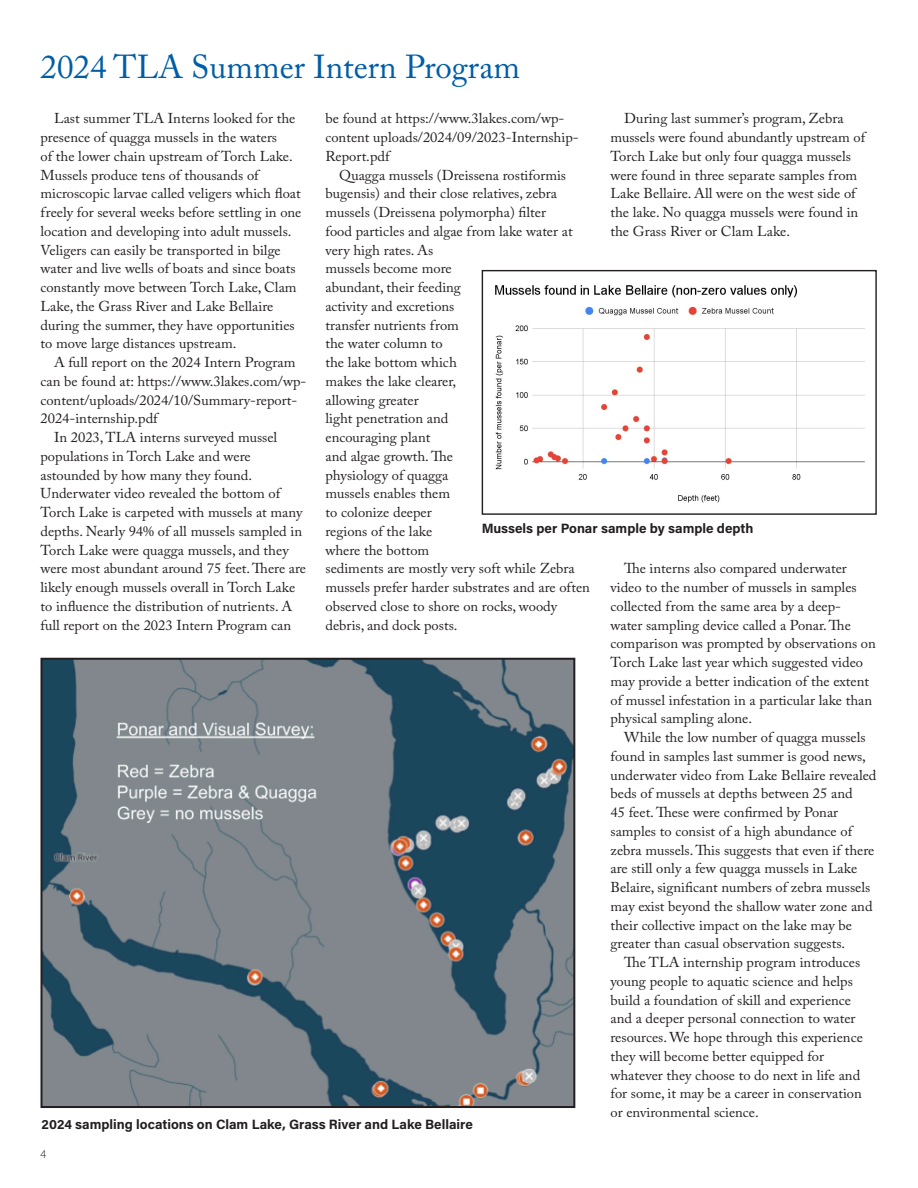
<style>
.page{position:relative;width:918px;height:1188px;background:#fff}
.page>*{position:absolute;margin:0;border:0;box-sizing:border-box;transform-origin:0 0}
.HEADLINE_22pt_BLUE{font:33px "Adobe Caslon Pro";color:#015da6}
.Body_Text{font:14.25px/18.8px "Adobe Caslon Pro";color:#231f20}
.Cutlines{font:13.5px "Acumin Variable Concept";color:#231f20}
.t1{font:300 12px "Myriad Pro";color:#231f20}
</style>
<div class="page">
<img style="left:495px;top:285px;width:370px;height:218px">
<div style="left:482px;top:270px;width:395px;height:245px;border:1px solid #231f20"></div>
<img style="left:43px;top:661px;width:529px;height:444px">
<div style="left:40px;top:658px;width:535px;height:450px;border:2px solid #231f20"></div>
<p class="HEADLINE_22pt_BLUE" style="left:40px;top:48px;width:481px">2024 TLA Summer Intern Program</p>
<p class="Body_Text" style="left:40px;top:109px;width:263px;text-indent:14px">Last summer TLA Interns looked for the presence of quagga mussels in the waters<br>of the lower chain upstream of Torch Lake.<br>Mussels produce tens of thousands of microscopic larvae called veligers which float freely for several weeks before settling in one location and developing into adult mussels.<br>Veligers can easily be transported in bilge water and live wells of boats and since boats constantly move between Torch Lake, Clam Lake, the Grass River and Lake Bellaire during the summer, they have opportunities to move large distances upstream.</p>
<p class="Body_Text" style="left:40px;top:353px;width:267px;text-indent:14px">A full report on the 2024 Intern Program can be found at: https://www.3lakes.com/wp&shy;content/uploads/2024/10/Summary-report-2024-internship.pdf</p>
<p class="Body_Text" style="left:40px;top:428px;width:267px;text-indent:14px">In 2023, TLA interns surveyed mussel populations in Torch Lake and were astounded by how many they found.<br>Underwater video revealed the bottom of Torch Lake is carpeted with mussels at many depths. Nearly 94% of all mussels sampled in Torch Lake were quagga mussels, and they were most abundant around 75 feet. There are likely enough mussels overall in Torch Lake to influence the distribution of nutrients. A full report on the 2023 Intern Program can</p>
<p class="Body_Text" style="left:326px;top:109px;width:255px">be found at https://www.3lakes.com/wp&shy;content uploads/2024/09/2023-Internship-<br>Report.pdf</p>
<p class="Body_Text" style="left:326px;top:165px;width:266px;text-indent:14px">Quagga mussels (Dreissena rostiformis bugensis) and their close relatives, zebra mussels (Dreissena polymorpha) filter<br>food particles and algae from lake water at very high rates. As<br>mussels become more<br>abundant, their feeding<br>activity and excretions<br>transfer nutrients from<br>the water column to<br>the lake bottom which<br>makes the lake clearer,<br>allowing greater<br>light penetration and<br>encouraging plant<br>and algae growth. The<br>physiology of quagga<br>mussels enables them<br>to colonize deeper<br>regions of the lake<br>where the bottom<br>sediments are mostly very soft while Zebra mussels prefer harder substrates and are often observed close to shore on rocks, woody debris, and dock posts.</p>
<p class="Body_Text" style="left:610px;top:109px;width:256px;text-indent:14px">During last summer’s program, Zebra mussels were found abundantly upstream of Torch Lake but only four quagga mussels were found in three separate samples from Lake Bellaire. All were on the west side of the lake. No quagga mussels were found in the Grass River or Clam Lake.</p>
<p class="Cutlines" style="left:482px;top:519px;width:273px">Mussels per Ponar sample by sample depth</p>
<p class="Body_Text" style="left:610px;top:559px;width:267px;text-indent:14px">The interns also compared underwater video to the number of mussels in samples collected from the same area by a deep&shy;water sampling device called a Ponar. The comparison was prompted by observations on Torch Lake last year which suggested video may provide a better indication of the extent of mussel infestation in a particular lake than physical sampling alone.</p>
<p class="Body_Text" style="left:610px;top:728px;width:268px;text-indent:14px">While the low number of quagga mussels found in samples last summer is good news, underwater video from Lake Bellaire revealed beds of mussels at depths between 25 and<br>45 feet. These were confirmed by Ponar samples to consist of a high abundance of zebra mussels. This suggests that even if there are still only a few quagga mussels in Lake Belaire, significant numbers of zebra mussels may exist beyond the shallow water zone and their collective impact on the lake may be greater than casual observation suggests.</p>
<p class="Body_Text" style="left:610px;top:953px;width:254px;text-indent:14px">The TLA internship program introduces young people to aquatic science and helps build a foundation of skill and experience and a deeper personal connection to water resources. We hope through this experience they will become better equipped for whatever they choose to do next in life and for some, it may be a career in conservation or environmental science.</p>
<p class="Cutlines" style="left:42px;top:1115px;width:433px">2024 sampling locations on Clam Lake, Grass River and Lake Bellaire</p>
<p class="t1" style="left:40px;top:1146px;width:7px">4</p>
</div>
